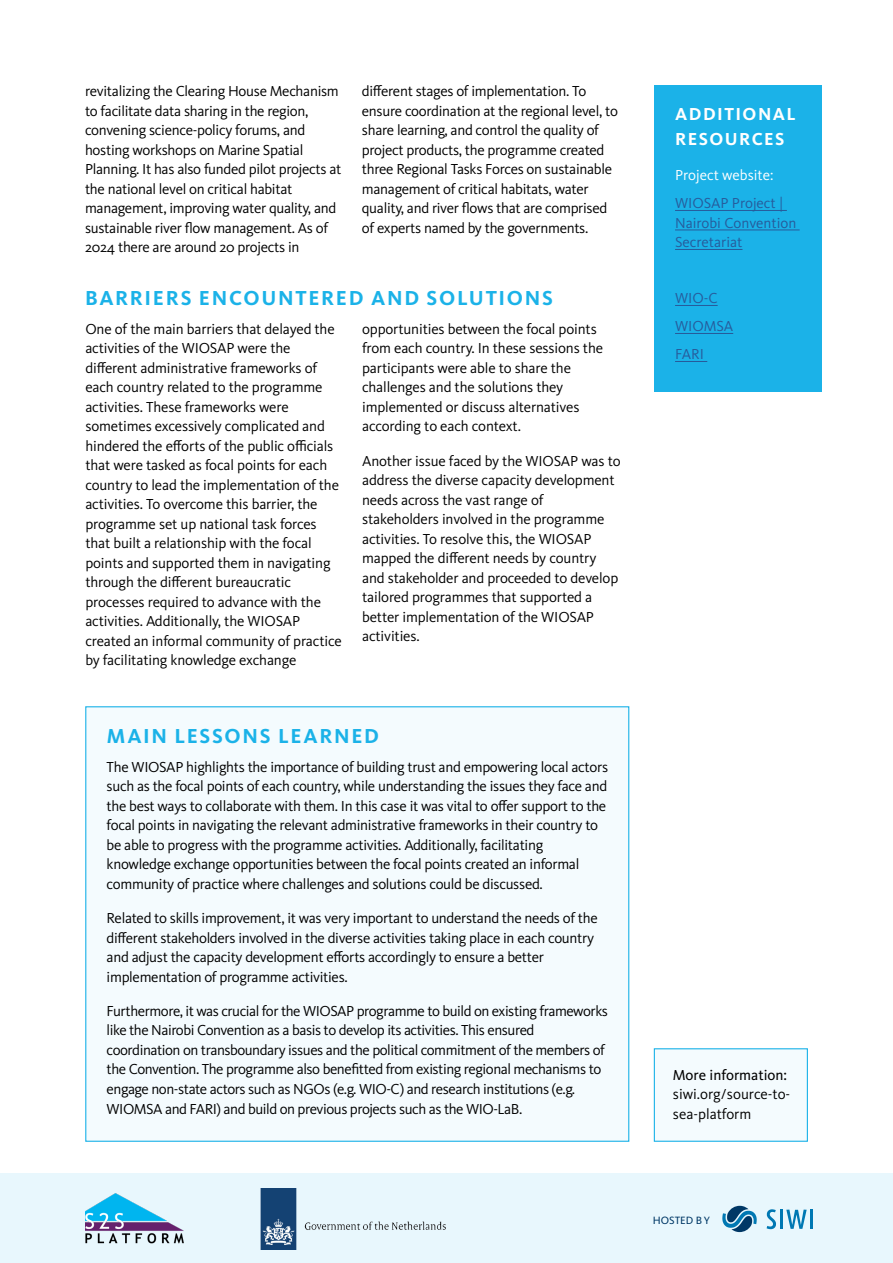
<style>
.page{position:relative;width:893px;height:1263px;background:#fff}
.page>*{position:absolute;margin:0;border:0;box-sizing:border-box;transform-origin:0 0}
.Heading_2{font:700 21px "Kievit OT";letter-spacing:.08em;color:#1bb2e8}
.Heading_2-2{font:700 18px/25.2px "Kievit OT";letter-spacing:.08em;color:#fff}
.body_1{font:15px/19.5px "Kievit OT";letter-spacing:-.02em;color:#000}
.body_1-2{font:15px/19.5px "Kievit OT";color:#275b9b}
.body_1-3{font:15px/19.5px "Kievit OT";color:#000}
.body_1-4{font:15px "Kievit OT";color:#fff}
.t1{font:10.95px "Kievit OT";color:#003866}
.s1{font-style:inherit}
</style>
<div class="page">
<div style="left:0;top:1174px;width:893px;height:89px;background:#e8f7fd"></div>
<img style="left:85px;top:1193px;width:99px;height:51px">
<img style="left:260px;top:1188px;width:186px;height:61px">
<svg style="left:767px;top:1209px;width:9px;height:20px"></svg>
<hr style="left:780px;top:1209px;width:3px;height:20px;background:#0078b3">
<svg style="left:786px;top:1209px;width:21px;height:20px"></svg>
<hr style="left:810px;top:1209px;width:3px;height:20px;background:#0078b3">
<svg style="left:722px;top:1206px;width:35px;height:26px"></svg>
<div style="left:654px;top:85px;width:168px;height:306px;background:#1bb2e8"></div>
<hr style="left:675px;top:210px;width:112px;height:1px;background:#275b9b">
<hr style="left:675px;top:229px;width:125px;height:1px;background:#275b9b">
<hr style="left:675px;top:249px;width:67px;height:1px;background:#275b9b">
<hr style="left:675px;top:305px;width:43px;height:1px;background:#275b9b">
<hr style="left:675px;top:333px;width:58px;height:1px;background:#275b9b">
<hr style="left:675px;top:361px;width:32px;height:1px;background:#275b9b">
<div style="left:85px;top:706px;width:544px;height:436px;background:#f4fbfe;border:1px solid #1bb2e8"></div>
<div style="left:654px;top:1048px;width:154px;height:94px;background:#f4fbfe;border:1px solid #1bb2e8"></div>
<p class="body_1" style="left:85px;top:82px;width:258px">revitalizing the Clearing House Mechanism to facilitate data sharing in the region, convening science-policy forums, and hosting workshops on Marine Spatial Planning. It has also funded pilot projects at the national level on critical habitat management, improving water quality, and sustainable river flow management. As of 2024 there are around 20 projects in</p>
<p class="body_1" style="left:362px;top:82px;width:257px">different stages of implementation. To ensure coordination at the regional level, to share learning, and control the quality of project products, the programme created three Regional Tasks Forces on sustainable management of critical habitats, water quality, and river flows that are comprised of experts named by the governments.</p>
<p class="Heading_2" style="left:85px;top:286px;width:469px">BARRIERS ENCOUNTERED AND SOLUTIONS</p>
<p class="body_1" style="left:85px;top:319px;width:258px">One of the main barriers that delayed the activities of the WIOSAP were the different administrative frameworks of each country related to the programme activities. These frameworks were sometimes excessively complicated and hindered the efforts of the public officials that were tasked as focal points for each country to lead the implementation of the activities. To overcome this barrier, the programme set up national task forces that built a relationship with the focal points and supported them in navigating through the different bureaucratic processes required to advance with the activities. Additionally, the WIOSAP created an informal community of practice by facilitating knowledge exchange</p>
<p class="body_1" style="left:362px;top:319px;width:242px">opportunities between the focal points from each country. In these sessions the participants were able to share the challenges and the solutions they implemented or discuss alternatives according to each context.</p>
<p class="body_1" style="left:362px;top:451px;width:260px">Another issue faced by the WIOSAP was to address the diverse capacity development needs across the vast range of stakeholders involved in the programme activities. To resolve this, the WIOSAP mapped the different needs by country and stakeholder and proceeded to develop tailored programmes that supported a better implementation of the WIOSAP activities.</p>
<p class="Heading_2" style="left:107px;top:724px;width:274px">MAIN LESSONS LEARNED</p>
<p class="body_1" style="left:107px;top:757px;width:503px">The WIOSAP highlights the importance of building trust and empowering local actors such as the focal points of each country, while understanding the issues they face and the best ways to collaborate with them. In this case it was vital to offer support to the focal points in navigating the relevant administrative frameworks in their country to be able to progress with the programme activities. Additionally, facilitating knowledge exchange opportunities between the focal points created an informal community of practice where challenges and solutions could be discussed.</p>
<p class="body_1" style="left:107px;top:908px;width:493px">Related to skills improvement, it was very important to understand the needs of the different stakeholders involved in the diverse activities taking place in each country and adjust the capacity development efforts accordingly to ensure a better implementation of programme activities.</p>
<p class="body_1" style="left:107px;top:1001px;width:503px">Furthermore, it was crucial for the WIOSAP programme to build on existing frameworks like the Nairobi Convention as a basis to develop its activities. This ensured coordination on transboundary issues and the political commitment of the members of the Convention. The programme also benefitted from existing regional mechanisms to engage non-state actors such as NGOs (e.g. WIO-C) and research institutions (e.g.<br>WIOMSA and FARI) and build on previous projects such as the WIO-LaB.</p>
<p class="Heading_2-2" style="left:675px;top:101px;width:122px">ADDITIONAL<br>RESOURCES</p>
<p class="body_1-4" style="left:675px;top:167px;width:100px">Project website:</p>
<p class="body_1-2" style="left:675px;top:194px;width:123px">WIOSAP Project |<br>Nairobi Convention<br>Secretariat</p>
<p class="body_1-2" style="left:675px;top:289px;width:44px">WIO-C</p>
<p class="body_1-2" style="left:675px;top:317px;width:60px">WIOMSA</p>
<p class="body_1-2" style="left:675px;top:345px;width:30px">FARI</p>
<p class="body_1-3" style="left:673px;top:1065px;width:119px"><span class="s1">More information: </span>siwi.org/source-to&shy;sea-platform</p>
<p class="t1" style="left:653px;top:1214px;width:59px">HOSTED B Y</p>
</div>
